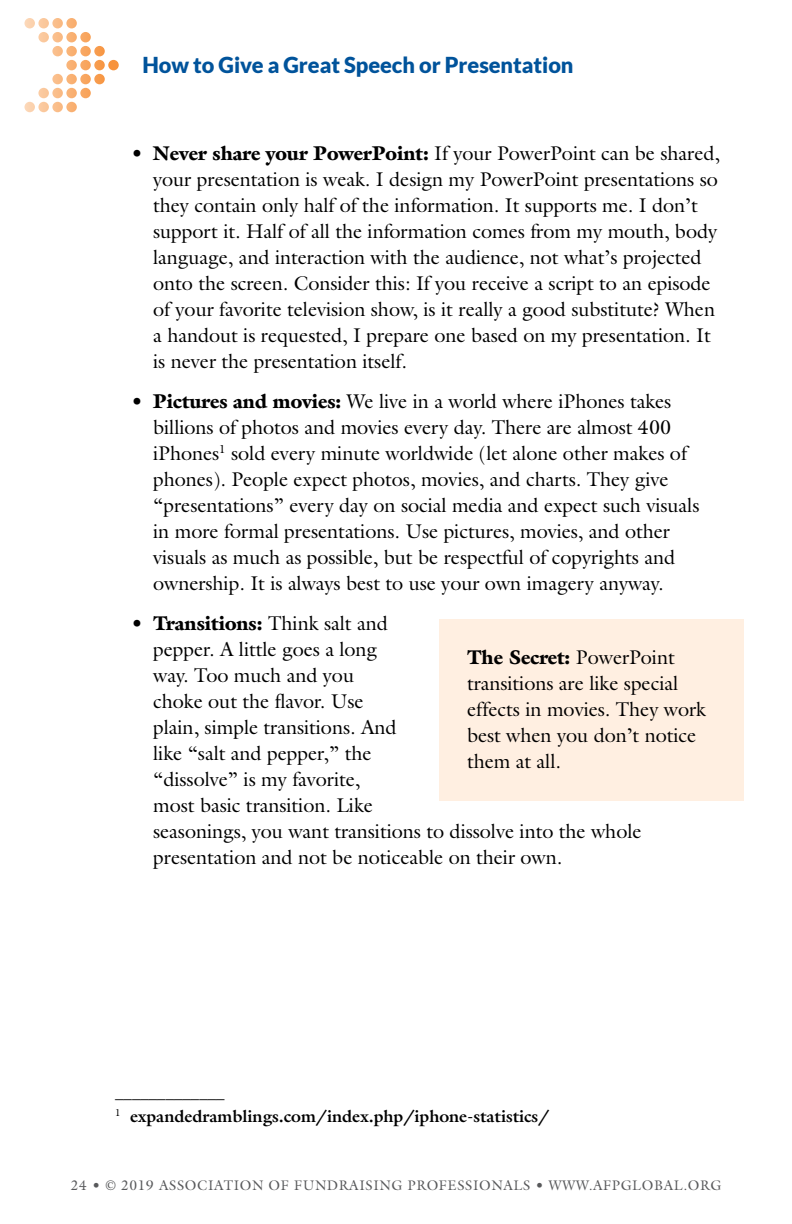
<style>
.page{position:relative;width:792px;height:1224px;background:#fff}
.page>*{position:absolute;margin:0;border:0;box-sizing:border-box;transform-origin:0 0}
.t1{font:900 22px "Lato";letter-spacing:-.005em;color:#00539b}
.t2{font:20px/26px "Galliard";letter-spacing:-.005em;color:#000}
.t3{font:700 17.2px/24px "Galliard";letter-spacing:-.005em;color:#000}
.t4{font:14px "Galliard";letter-spacing:.045em;color:#58595b}
.s1{font-weight:900}
.s2{font-weight:400}
</style>
<div class="page">
<div style="left:24px;top:18px;width:11px;height:10px;background:#fbd4b2;border-radius:50%"></div>
<div style="left:38px;top:18px;width:11px;height:10px;background:#fac89d;border-radius:50%"></div>
<div style="left:52px;top:18px;width:11px;height:10px;background:#fabd89;border-radius:50%"></div>
<div style="left:66px;top:18px;width:11px;height:10px;background:#f9b173;border-radius:50%"></div>
<div style="left:38px;top:32px;width:11px;height:10px;background:#fac89d;border-radius:50%"></div>
<div style="left:52px;top:32px;width:11px;height:10px;background:#fabd89;border-radius:50%"></div>
<div style="left:66px;top:32px;width:11px;height:10px;background:#f9b173;border-radius:50%"></div>
<div style="left:80px;top:32px;width:11px;height:10px;background:#f8a65f;border-radius:50%"></div>
<div style="left:52px;top:46px;width:11px;height:10px;background:#fabd89;border-radius:50%"></div>
<div style="left:66px;top:46px;width:11px;height:10px;background:#f9b173;border-radius:50%"></div>
<div style="left:80px;top:46px;width:11px;height:10px;background:#f8a65f;border-radius:50%"></div>
<div style="left:94px;top:46px;width:11px;height:10px;background:#f79a49;border-radius:50%"></div>
<div style="left:66px;top:60px;width:11px;height:10px;background:#f9b173;border-radius:50%"></div>
<div style="left:80px;top:60px;width:11px;height:10px;background:#f8a65f;border-radius:50%"></div>
<div style="left:94px;top:60px;width:11px;height:10px;background:#f79a49;border-radius:50%"></div>
<div style="left:108px;top:60px;width:11px;height:10px;background:#f7933d;border-radius:50%"></div>
<div style="left:52px;top:74px;width:11px;height:10px;background:#fabd89;border-radius:50%"></div>
<div style="left:66px;top:74px;width:11px;height:10px;background:#f9b173;border-radius:50%"></div>
<div style="left:80px;top:74px;width:11px;height:10px;background:#f8a65f;border-radius:50%"></div>
<div style="left:94px;top:74px;width:11px;height:10px;background:#f79a49;border-radius:50%"></div>
<div style="left:38px;top:88px;width:11px;height:10px;background:#fac89d;border-radius:50%"></div>
<div style="left:52px;top:88px;width:11px;height:10px;background:#fabd89;border-radius:50%"></div>
<div style="left:66px;top:88px;width:11px;height:10px;background:#f9b173;border-radius:50%"></div>
<div style="left:80px;top:88px;width:11px;height:10px;background:#f8a65f;border-radius:50%"></div>
<div style="left:24px;top:102px;width:11px;height:10px;background:#fbd4b2;border-radius:50%"></div>
<div style="left:38px;top:102px;width:11px;height:10px;background:#fac89d;border-radius:50%"></div>
<div style="left:52px;top:102px;width:11px;height:10px;background:#fabd89;border-radius:50%"></div>
<div style="left:66px;top:102px;width:11px;height:10px;background:#f9b173;border-radius:50%"></div>
<div style="left:439px;top:619px;width:305px;height:182px;background:#ffefe1"></div>
<p class="t1" style="left:143px;top:52px;width:432px">How to Give a Great Speech or Presentation</p>
<p class="t2" style="left:153px;top:140px;width:568px;text-indent:-22px">• <span class="s1">Never share your PowerPoint:</span> If your PowerPoint can be shared, your presentation is weak. I design my PowerPoint presentations so they contain only half of the information. It supports me. I don’t support it. Half of all the information comes from my mouth, body language, and interaction with the audience, not what’s projected onto the screen. Consider this: If you receive a script to an episode of your favorite television show, is it really a good substitute? When a handout is requested, I prepare one based on my presentation. It is never the presentation itself.</p>
<p class="t2" style="left:153px;top:388px;width:548px;text-indent:-22px">• <span class="s1">Pictures and movies:</span> We live in a world where iPhones takes billions of photos and movies every day. There are almost 400 iPhones<sup>1</sup> sold every minute worldwide (let alone other makes of phones). People expect photos, movies, and charts. They give “presentations” every day on social media and expect such visuals in more formal presentations. Use pictures, movies, and other visuals as much as possible, but be respectful of copyrights and ownership. It is always best to use your own imagery anyway.</p>
<p class="t2" style="left:153px;top:610px;width:490px;text-indent:-22px">• <span class="s1">Transitions:</span> Think salt and<br>pepper. A little goes a long<br>way. Too much and you<br>choke out the flavor. Use<br>plain, simple transitions. And<br>like “salt and pepper,” the<br>“dissolve” is my favorite,<br>most basic transition. Like<br>seasonings, you want transitions to dissolve into the whole presentation and not be noticeable on their own.</p>
<p class="t2" style="left:467px;top:644px;width:241px"><span class="s1">The Secret:</span> PowerPoint transitions are like special effects in movies. They work best when you don’t notice them at all.</p>
<p class="t3" style="left:115px;top:1080px;width:436px"><span class="s2">_____________<br></span><sup>1</sup> expandedramblings.com/index.php/iphone-statistics/</p>
<p class="t4" style="left:71px;top:1177px;width:652px">24 • © 2019 ASSOCIATION OF FUNDRAISING PROFESSIONALS • WWW.AFPGLOBAL.ORG</p>
</div>
